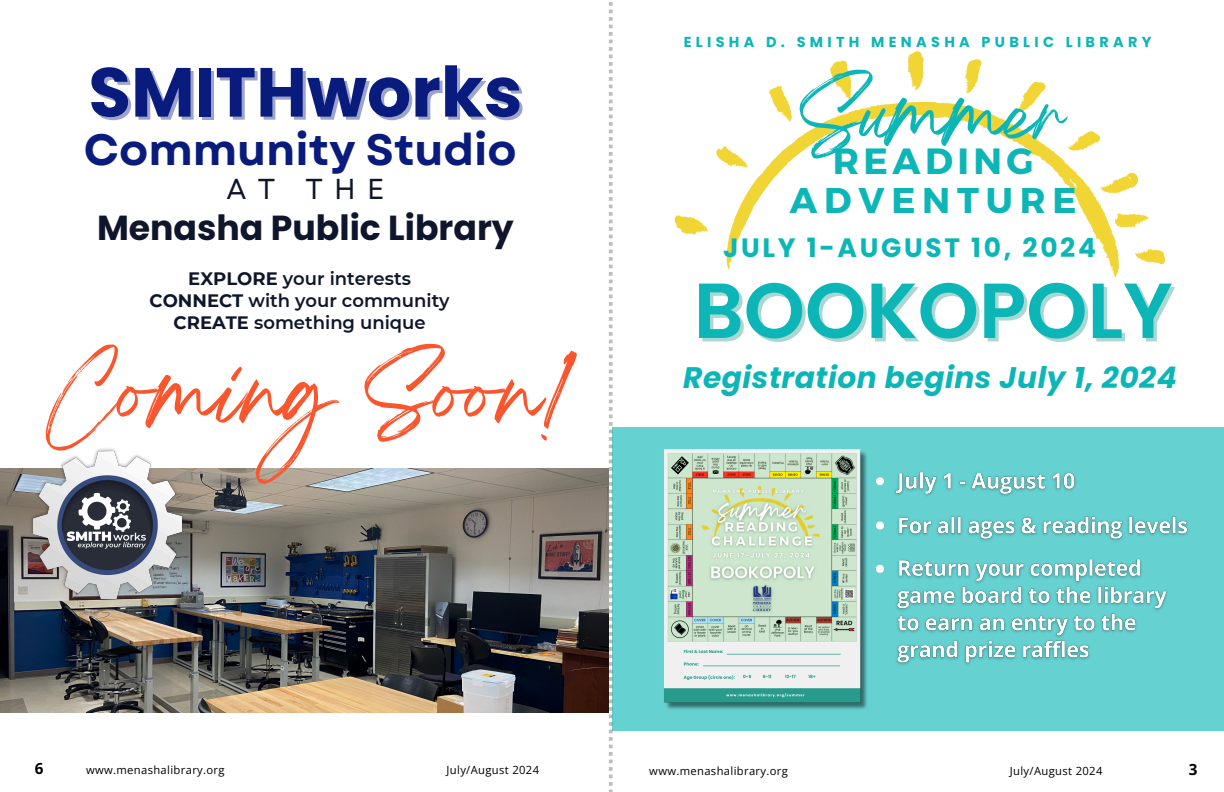
<style>
.page{position:relative;width:1224px;height:792px;background:#fff}
.page>*{position:absolute;margin:0;border:0;box-sizing:border-box;transform-origin:0 0}
.t1{font:600 77.9px "Poppins";color:#0cb6b6}
.t2{font:75px "Breathing";color:#fa562d}
.t3{font:700 69.4px "Poppins";color:#091c7d}
.t4{font:68.1px "Breathing";letter-spacing:-.06em;color:#0cb6b6}
.t5{font:700 43.8px "Garet";color:#091c7d}
.t6{font:700 36.5px "Montserrat";letter-spacing:.12em;color:#0cb6b6}
.t7{font:700 35.8px "Montserrat";letter-spacing:.19em;color:#0cb6b6}
.t8{font:700 34.7px "Poppins";color:#0f162c}
.t9{font:italic 700 29.7px "Poppins";letter-spacing:.02em;color:#0cb6b6}
.t10{font:28.8px "Garet";color:#0f162c}
.t11{font:700 26.5px "Poppins";letter-spacing:.1em;color:#0cb6b6}
.t12{font:600 18px "Montserrat";color:#0f162c}
.t13{font:700 15.2px "Open Sans";color:#000}
.t14{font:700 14.5px "Poppins";letter-spacing:.3em;color:#0cb6b6}
.t15{font:11.2px "Open Sans";letter-spacing:.03em;color:#000}
.s1{font-weight:700}
</style>
<div class="page">
<div style="left:612px;top:428px;width:612px;height:303px;background:#66d1d1"></div>
<svg style="left:609px;top:2px;width:4px;height:790px"></svg>
<img style="left:0;top:468px;width:609px;height:245px">
<img style="left:25px;top:448px;width:165px;height:160px">
<svg style="left:674px;top:51px;width:492px;height:227px"></svg>
<img style="left:664px;top:449px;width:203px;height:260px">
<img style="left:876px;top:516px;width:312px;height:25px">
<img style="left:876px;top:559px;width:291px;height:106px">
<img style="left:876px;top:472px;width:200px;height:24px">
<h4 class="t3" style="left:88px;top:44px;width:436px">SMITHworks</h4>
<h6 class="t5" style="left:84px;top:118px;width:434px">Community Studio</h6>
<p class="t10" style="left:226px;top:169px;width:160px">AT THE</p>
<h6 class="t8" style="left:97px;top:204px;width:418px">Menasha Public Library</h6>
<h3 class="t12" style="left:188px;top:267px;width:224px"><span class="s1">EXPLORE</span> your interests</h3>
<h5 class="t12" style="left:150px;top:289px;width:302px"><span class="s1">CONNECT</span> with your community</h5>
<p class="t12" style="left:174px;top:312px;width:254px"><span class="s1">CREATE</span> something unique</p>
<p class="t2" style="left:47px;top:371px;width:524px">Coming Soon!</p>
<p class="t14" style="left:684px;top:32px;width:469px">ELISHA D. SMITH MENASHA PUBLIC LIBRARY</p>
<p class="t4" style="left:800px;top:94px;width:268px">Summer</p>
<p class="t6" style="left:833px;top:137px;width:202px">READING</p>
<p class="t7" style="left:790px;top:177px;width:288px">ADVENTURE</p>
<p class="t11" style="left:723px;top:229px;width:375px">JULY 1-AUGUST 10, 2024</p>
<p class="t1" style="left:694px;top:256px;width:481px">BOOKOPOLY</p>
<p class="t9" style="left:683px;top:357px;width:495px">Registration begins July 1, 2024</p>
<p class="t13" style="left:35px;top:758px;width:10px">6</p>
<h1 class="t15" style="left:86px;top:762px;width:140px">www.menashalibrary.org</h1>
<p class="t15" style="left:447px;top:762px;width:94px">July/August 2024</p>
<p class="t15" style="left:649px;top:763px;width:140px">www.menashalibrary.org</p>
<h2 class="t15" style="left:1010px;top:763px;width:94px">July/August 2024</h2>
<p class="t13" style="left:1189px;top:759px;width:10px">3</p>
</div>
